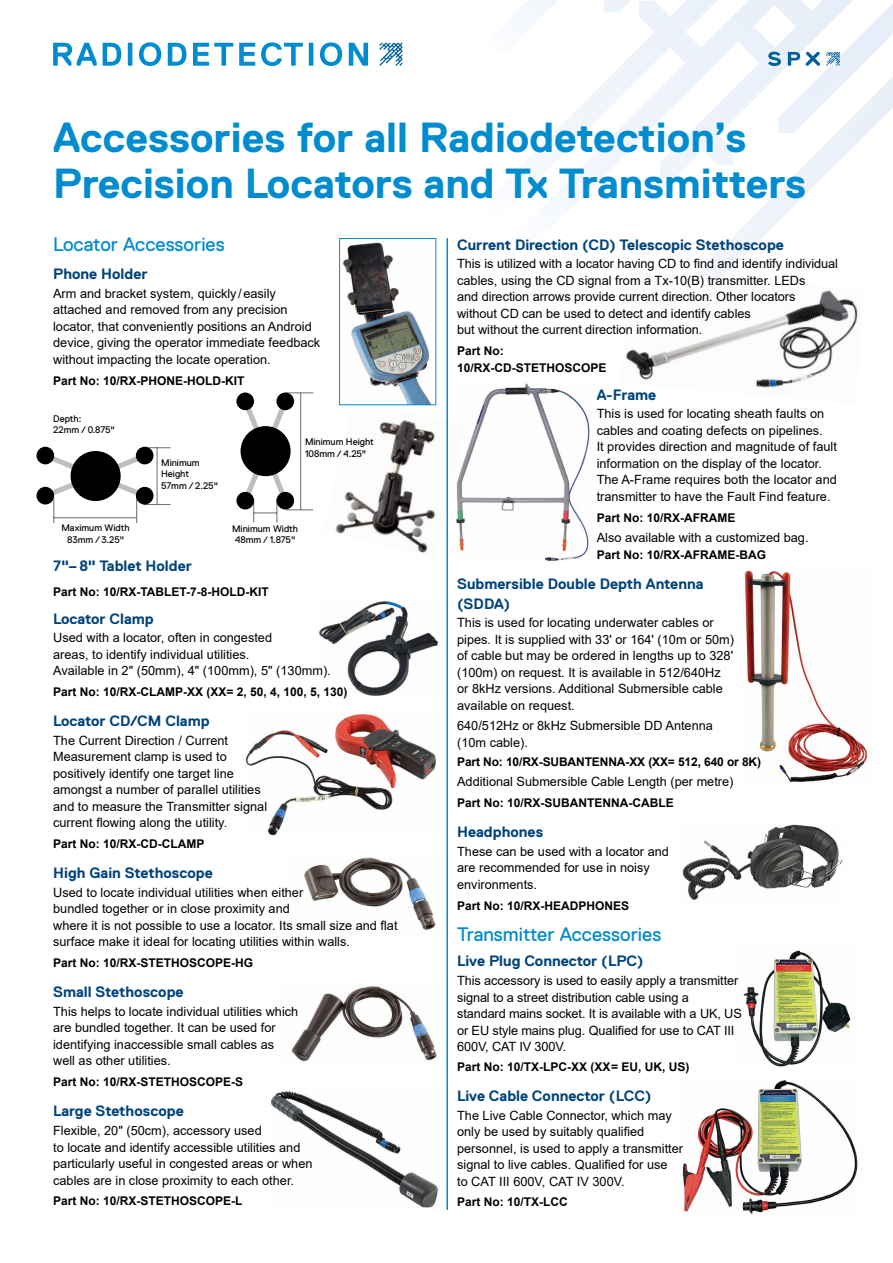
<style>
.page{position:relative;width:893px;height:1263px;background:#fff}
.page>*{position:absolute;margin:0;border:0;box-sizing:border-box;transform-origin:0 0}
.t1{font:700 42px/46.5px "Replica Std";color:#008ccf}
.t2{font:19.5px "Replica Std";color:#008ccf}
.t3{font:700 15px/19.5px "Replica Std";color:#00437b}
.t4{font:12.75px/16.5px "Arial";color:#000}
.t5{font:700 12px/16.5px "Arial";color:#000}
.t6{font:9.6px/11.4px "Replica Std";color:#000}
</style>
<div class="page">
<img style="left:335px;top:400px;width:102px;height:153px">
<img style="left:743px;top:950px;width:108px;height:117px">
<img style="left:682px;top:1080px;width:176px;height:135px">
<img style="left:682px;top:824px;width:161px;height:76px">
<img style="left:744px;top:570px;width:124px;height:213px">
<svg style="left:701px;top:178px;width:121px;height:91px"></svg>
<svg style="left:520px;top:0;width:197px;height:215px"></svg>
<img style="left:456px;top:383px;width:134px;height:179px">
<img style="left:626px;top:269px;width:232px;height:119px">
<img style="left:271px;top:1091px;width:167px;height:117px">
<img style="left:291px;top:986px;width:146px;height:75px">
<img style="left:304px;top:857px;width:132px;height:73px">
<img style="left:245px;top:714px;width:191px;height:122px">
<img style="left:319px;top:599px;width:119px;height:97px">
<svg style="left:379px;top:43px;width:23px;height:23px"></svg>
<svg style="left:53px;top:43px;width:44px;height:23px"></svg>
<svg style="left:103px;top:43px;width:18px;height:23px"></svg>
<svg style="left:128px;top:43px;width:4px;height:23px"></svg>
<svg style="left:139px;top:42px;width:22px;height:24px"></svg>
<svg style="left:168px;top:43px;width:18px;height:23px"></svg>
<svg style="left:193px;top:43px;width:40px;height:23px"></svg>
<svg style="left:239px;top:43px;width:16px;height:23px"></svg>
<svg style="left:261px;top:42px;width:42px;height:24px"></svg>
<svg style="left:309px;top:43px;width:4px;height:23px"></svg>
<svg style="left:320px;top:42px;width:22px;height:24px"></svg>
<svg style="left:349px;top:43px;width:19px;height:23px"></svg>
<svg style="left:639px;top:0;width:254px;height:178px"></svg>
<img style="left:341px;top:242px;width:93px;height:161px">
<div style="left:339px;top:238px;width:97px;height:167px;border:1px solid #008ccf"></div>
<hr style="left:446px;top:238px;width:2px;height:972px;background:#008ccf">
<div style="left:37px;top:447px;width:17px;height:17px;background:#000;border-radius:50%"></div>
<div style="left:37px;top:487px;width:17px;height:17px;background:#000;border-radius:50%"></div>
<svg style="left:236px;top:392px;width:18px;height:18px"></svg>
<svg style="left:39px;top:447px;width:132px;height:76px"></svg>
<svg style="left:239px;top:392px;width:74px;height:130px"></svg>
<div style="left:236px;top:492px;width:18px;height:17px;background:#000;border-radius:50%"></div>
<div style="left:276px;top:492px;width:18px;height:17px;background:#000;border-radius:50%"></div>
<div style="left:136px;top:487px;width:18px;height:17px;background:#000;border-radius:50%"></div>
<div style="left:136px;top:447px;width:18px;height:17px;background:#000;border-radius:50%"></div>
<div style="left:276px;top:392px;width:18px;height:18px;background:#000;border-radius:50%"></div>
<h1 class="t1" style="left:53px;top:114px;width:755px">Accessories for all Radiodetection’s<br>Precision Locators and Tx Transmitters</h1>
<h2 class="t2" style="left:53px;top:234px;width:173px">Locator Accessories</h2>
<p class="t3" style="left:53px;top:264px;width:96px">Phone Holder</p>
<p class="t4" style="left:53px;top:285px;width:269px">Arm and bracket system, quickly /easily attached and removed from any precision locator, that conveniently positions an Android device, giving the operator immediate feedback without impacting the locate operation.</p>
<p class="t5" style="left:53px;top:372px;width:193px">Part No: 10/RX-PHONE-HOLD-KIT</p>
<p class="t6" style="left:53px;top:413px;width:63px">Depth:<br>22mm / 0.875"</p>
<p class="t6" style="left:61px;top:522px;width:70px;text-align:center">Maximum Width<br>83mm / 3.25"</p>
<p class="t6" style="left:161px;top:457px;width:58px">Minimum<br>Height<br>57mm / 2.25"</p>
<p class="t6" style="left:305px;top:436px;width:70px">Minimum Height<br>108mm / 4.25"</p>
<p class="t6" style="left:232px;top:523px;width:68px;text-align:center">Minimum Width<br>48mm / 1.875"</p>
<p class="t3" style="left:53px;top:556px;width:140px">7"–8" Tablet Holder</p>
<p class="t5" style="left:53px;top:583px;width:217px">Part No: 10/RX-TABLET-7-8-HOLD-KIT</p>
<p class="t3" style="left:53px;top:609px;width:102px">Locator Clamp</p>
<p class="t4" style="left:53px;top:630px;width:279px">Used with a locator, often in congested<br>areas, to identify individual utilities.<br>Available in 2" (50mm), 4" (100mm), 5" (130mm).</p>
<p class="t5" style="left:53px;top:684px;width:296px">Part No: 10/RX-CLAMP-XX (XX= 2, 50, 4, 100, 5, 130)</p>
<p class="t3" style="left:53px;top:711px;width:158px">Locator CD/CM Clamp</p>
<p class="t4" style="left:53px;top:732px;width:216px">The Current Direction / Current Measurement clamp is used to positively identify one target line amongst a number of parallel utilities and to measure the Transmitter signal current flowing along the utility.</p>
<p class="t5" style="left:53px;top:836px;width:153px">Part No: 10/RX-CD-CLAMP</p>
<p class="t3" style="left:53px;top:863px;width:161px">High Gain Stethoscope</p>
<p class="t4" style="left:53px;top:884px;width:346px">Used to locate individual utilities when either<br>bundled together or in close proximity and<br>where it is not possible to use a locator. Its small size and flat surface make it ideal for locating utilities within walls.</p>
<p class="t5" style="left:53px;top:955px;width:202px">Part No: 10/RX-STETHOSCOPE-HG</p>
<p class="t3" style="left:53px;top:982px;width:132px">Small Stethoscope</p>
<p class="t4" style="left:53px;top:1003px;width:247px">This helps to locate individual utilities which are bundled together. It can be used for identifying inaccessible small cables as well as other utilities.</p>
<p class="t5" style="left:53px;top:1074px;width:192px">Part No: 10/RX-STETHOSCOPE-S</p>
<p class="t3" style="left:53px;top:1101px;width:132px">Large Stethoscope</p>
<p class="t4" style="left:53px;top:1122px;width:261px">Flexible, 20" (50cm), accessory used<br>to locate and identify accessible utilities and particularly useful in congested areas or when cables are in close proximity to each other.</p>
<p class="t5" style="left:53px;top:1193px;width:191px">Part No: 10/RX-STETHOSCOPE-L</p>
<p class="t3" style="left:457px;top:235px;width:328px">Current Direction (CD) Telescopic Stethoscope</p>
<p class="t4" style="left:457px;top:256px;width:382px">This is utilized with a locator having CD to find and identify individual cables, using the CD signal from a Tx-10(B) transmitter. LEDs<br>and direction arrows provide current direction. Other locators without CD can be used to detect and identify cables<br>but without the current direction information.</p>
<p class="t5" style="left:457px;top:343px;width:151px">Part No:<br>10/RX-CD-STETHOSCOPE</p>
<p class="t3" style="left:597px;top:385px;width:61px">A-Frame</p>
<p class="t4" style="left:597px;top:406px;width:242px">This is used for locating sheath faults on cables and coating defects on pipelines.<br>It provides direction and magnitude of fault information on the display of the locator.<br>The A-Frame requires both the locator and transmitter to have the Fault Find feature.</p>
<p class="t5" style="left:597px;top:509px;width:140px">Part No: 10/RX-AFRAME</p>
<p class="t4" style="left:597px;top:530px;width:213px">Also available with a customized bag.</p>
<p class="t5" style="left:597px;top:546px;width:171px">Part No: 10/RX-AFRAME-BAG</p>
<p class="t3" style="left:457px;top:574px;width:248px">Submersible Double Depth Antenna (SDDA)</p>
<p class="t4" style="left:457px;top:614px;width:278px">This is used for locating underwater cables or pipes. It is supplied with 33' or 164' (10m or 50m) of cable but may be ordered in lengths up to 328' (100m) on request. It is available in 512/640Hz or 8kHz versions. Additional Submersible cable available on request.</p>
<p class="t4" style="left:457px;top:718px;width:257px">640/512Hz or 8kHz Submersible DD Antenna (10m cable).</p>
<p class="t5" style="left:457px;top:753px;width:305px">Part No: 10/RX-SUBANTENNA-XX (XX= 512, 640 or 8K)</p>
<p class="t4" style="left:457px;top:773px;width:278px">Additional Submersible Cable Length (per metre)</p>
<p class="t5" style="left:457px;top:795px;width:218px">Part No: 10/RX-SUBANTENNA-CABLE</p>
<p class="t3" style="left:457px;top:822px;width:88px">Headphones</p>
<p class="t4" style="left:457px;top:843px;width:213px">These can be used with a locator and are recommended for use in noisy environments.</p>
<p class="t5" style="left:457px;top:897px;width:174px">Part No: 10/RX-HEADPHONES</p>
<h2 class="t2" style="left:457px;top:923px;width:206px">Transmitter Accessories</h2>
<p class="t3" style="left:457px;top:951px;width:188px">Live Plug Connector (LPC)</p>
<p class="t4" style="left:457px;top:972px;width:286px">This accessory is used to easily apply a transmitter signal to a street distribution cable using a<br>standard mains socket. It is available with a UK, US or EU style mains plug. Qualified for use to CAT III 600V, CAT IV 300V.</p>
<p class="t5" style="left:457px;top:1059px;width:234px">Part No: 10/TX-LPC-XX (XX= EU, UK, US)</p>
<p class="t3" style="left:457px;top:1086px;width:196px">Live Cable Connector (LCC)</p>
<p class="t4" style="left:457px;top:1107px;width:228px">The Live Cable Connector, which may only be used by suitably qualified personnel, is used to apply a transmitter signal to live cables. Qualified for use<br>to CAT III 600V, CAT IV 300V.</p>
<p class="t5" style="left:457px;top:1193px;width:112px">Part No: 10/TX-LCC</p>
</div>
